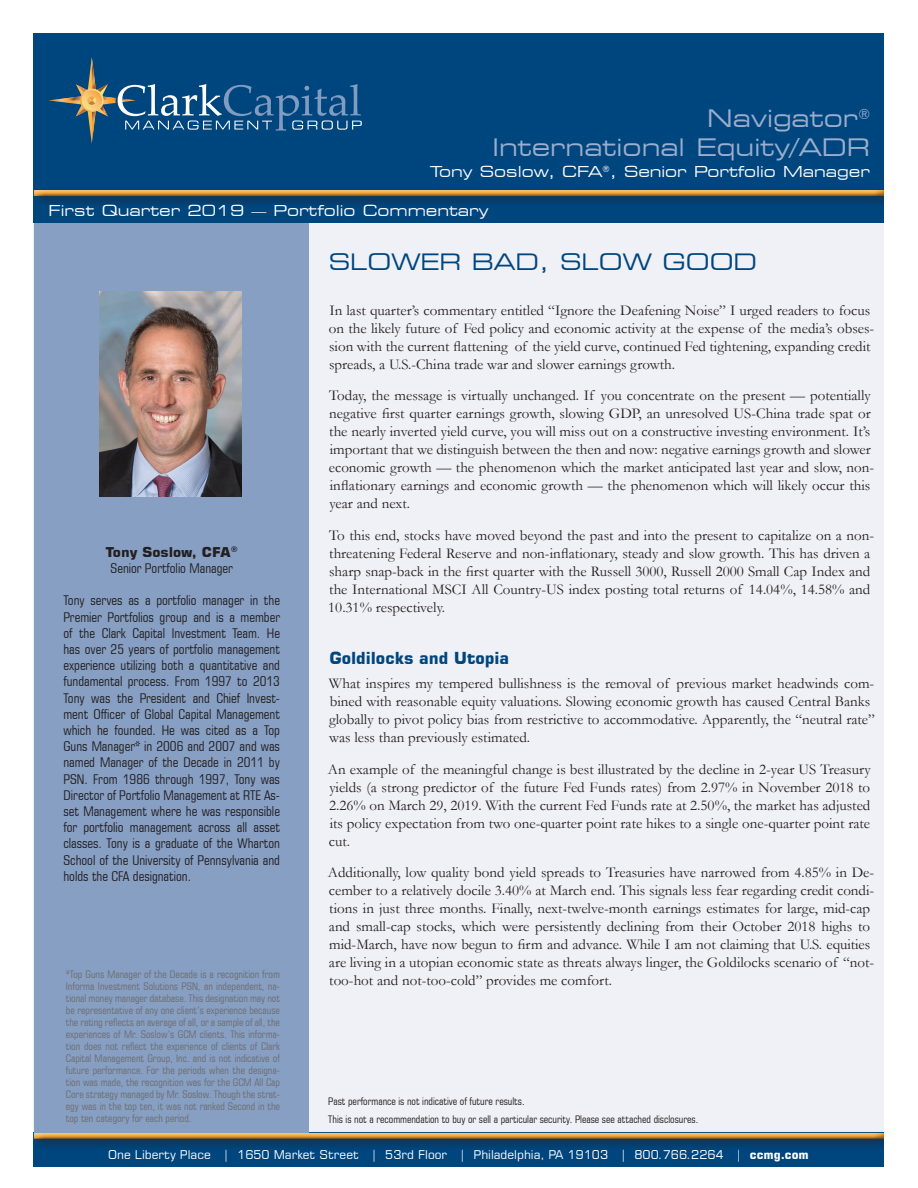
<style>
.page{position:relative;width:918px;height:1188px;background:#fff}
.page>*{position:absolute;margin:0;border:0;box-sizing:border-box;transform-origin:0 0}
.t1{font:expanded 24px/28.8px "Square 721 BT";color:#9caecd;text-align:right}
.t2{font:expanded 22.5px "Square 721 BT";color:#00467e}
.t3{font:700 16.5px "Square 721 BT";color:#00467e}
.text{font:15px/18px "Garamond";color:#231f20}
.t4{font:expanded 15px "Square 721 BT";color:#fff}
.t5{font:condensed 13.5px/16.2px "Square 721 BT";color:#231f20;text-align:center}
.t6{font:12px "Square 721 BT";color:#fff}
.t7{font:condensed 10.5px/12px "Square 721 BT";color:#6c6d70;text-align:justify}
.t8{font:condensed 10.5px/18px "Square 721 BT";color:#231f20}
.s1{font-weight:700;font-stretch:normal}
.s2{font-weight:700}
</style>
<div class="page">
<div style="left:34px;top:34px;width:850px;height:1126px;background:#f0f0f7"></div>
<div style="left:34px;top:34px;width:850px;height:189px;background:#00467e"></div>
<div style="left:34px;top:1133px;width:850px;height:34px;background:#00467e"></div>
<svg style="left:49px;top:57px;width:313px;height:87px"></svg>
<div style="left:31px;top:187px;width:866px;height:22px;background:#231f20;opacity:.5"></div>
<div style="left:33px;top:189px;width:852px;height:9px;background:#231f20;opacity:.75"></div>
<div style="left:884px;top:0;width:34px;height:227px;background:#fff"></div>
<div style="left:31px;top:1130px;width:866px;height:21px;background:#231f20;opacity:.5"></div>
<div style="left:33px;top:1132px;width:852px;height:9px;background:#231f20;opacity:.75"></div>
<div style="left:884px;top:1133px;width:34px;height:37px;background:#fff"></div>
<div style="left:34px;top:223px;width:275px;height:910px;background:#879fc3"></div>
<img style="left:100px;top:292px;width:142px;height:205px">
<h1 class="t1" style="left:492px;top:104px;width:379px">Navigator<sup>®<br></sup>International Equity/ADR</h1>
<p class="t4" style="left:430px;top:162px;width:442px">Tony Soslow, CFA<sup>®</sup>, Senior Portfolio Manager</p>
<p class="t4" style="left:49px;top:201px;width:441px">First Quarter 2019 — Portfolio Commentary</p>
<p class="t5" style="left:106px;top:544px;width:134px"><span class="s1">Tony Soslow, CFA</span><sup>®<br></sup>Senior Portfolio Manager</p>
<p class="t5" style="left:63px;top:592px;width:218px;text-align:justify">Tony serves as a portfolio manager in the Premier Portfolios group and is a member of the Clark Capital Investment Team. He has over 25 years of portfolio management experience utilizing both a quantitative and fundamental process. From 1997 to 2013<br>Tony was the President and Chief Invest&shy;ment Officer of Global Capital Management which he founded. He was cited as a Top Guns Manager* in 2006 and 2007 and was named Manager of the Decade in 2011 by PSN. From 1986 through 1997, Tony was Director of Portfolio Management at RTE As&shy;set Management where he was responsible for portfolio management across all asset classes. Tony is a graduate of the Wharton School of the University of Pennsylvania and holds the CFA designation.</p>
<p class="t7" style="left:66px;top:968px;width:216px">*Top Guns Manager of the Decade is a recognition from Informa Investment Solutions PSN, an independent, na&shy;tional money manager database. This designation may not be representative of any one client’s experience because the rating reflects an average of all, or a sample of all, the experiences of Mr. Soslow’s GCM clients. This informa&shy;tion does not reflect the experience of clients of Clark Capital Management Group, Inc. and is not indicative of future performance. For the periods when the designa&shy;tion was made, the recognition was for the GCM All Cap Core strategy managed by Mr. Soslow. Though the strat&shy;egy was in the top ten, it was not ranked Second in the top ten category for each period.</p>
<p class="t2" style="left:329px;top:248px;width:430px">SLOWER BAD, SLOW GOOD</p>
<p class="text" style="left:329px;top:301px;width:547px">In last quarter’s commentary entitled “Ignore the Deafening Noise” I urged readers to focus on the likely future of Fed policy and economic activity at the expense of the media’s obses&shy;sion with the current flattening of the yield curve, continued Fed tightening, expanding credit spreads, a U.S.-China trade war and slower earnings growth.</p>
<p class="text" style="left:329px;top:386px;width:547px">Today, the message is virtually unchanged. If you concentrate on the present — potentially negative first quarter earnings growth, slowing GDP, an unresolved US-China trade spat or the nearly inverted yield curve, you will miss out on a constructive investing environment. It’s important that we distinguish between the then and now: negative earnings growth and slower economic growth — the phenomenon which the market anticipated last year and slow, non&shy;inflationary earnings and economic growth — the phenomenon which will likely occur this year and next.</p>
<p class="text" style="left:328px;top:526px;width:547px">To this end, stocks have moved beyond the past and into the present to capitalize on a non&shy;threatening Federal Reserve and non-inflationary, steady and slow growth. This has driven a sharp snap-back in the first quarter with the Russell 3000, Russell 2000 Small Cap Index and the International MSCI All Country-US index posting total returns of 14.04%, 14.58% and 10.31% respectively.</p>
<p class="t3" style="left:329px;top:648px;width:181px">Goldilocks and Utopia</p>
<p class="text" style="left:329px;top:674px;width:547px">What inspires my tempered bullishness is the removal of previous market headwinds com&shy;bined with reasonable equity valuations. Slowing economic growth has caused Central Banks globally to pivot policy bias from restrictive to accommodative. Apparently, the “neutral rate” was less than previously estimated.</p>
<p class="text" style="left:328px;top:760px;width:544px;text-align:justify">An example of the meaningful change is best illustrated by the decline in 2-year US Treasury yields (a strong predictor of the future Fed Funds rates) from 2.97% in November 2018 to 2.26% on March 29, 2019. With the current Fed Funds rate at 2.50%, the market has adjusted its policy expectation from two one-quarter point rate hikes to a single one-quarter point rate cut.</p>
<p class="text" style="left:328px;top:863px;width:548px">Additionally, low quality bond yield spreads to Treasuries have narrowed from 4.85% in De&shy;cember to a relatively docile 3.40% at March end. This signals less fear regarding credit condi&shy;tions in just three months. Finally, next-twelve-month earnings estimates for large, mid-cap and small-cap stocks, which were persistently declining from their October 2018 highs to mid-March, have now begun to firm and advance. While I am not claiming that U.S. equities are living in a utopian economic state as threats always linger, the Goldilocks scenario of “not&shy;too-hot and not-too-cold” provides me comfort.</p>
<p class="t8" style="left:328px;top:1092px;width:372px">Past performance is not indicative of future results.<br>This is not a recommendation to buy or sell a particular security. Please see attached disclosures.</p>
<p class="t6" style="left:108px;top:1147px;width:702px">One Liberty Place | 1650 Market Street | 53rd Floor | Philadelphia, PA 19103 | 800.766.2264 | <span class="s2">ccmg.com</span></p>
</div>
